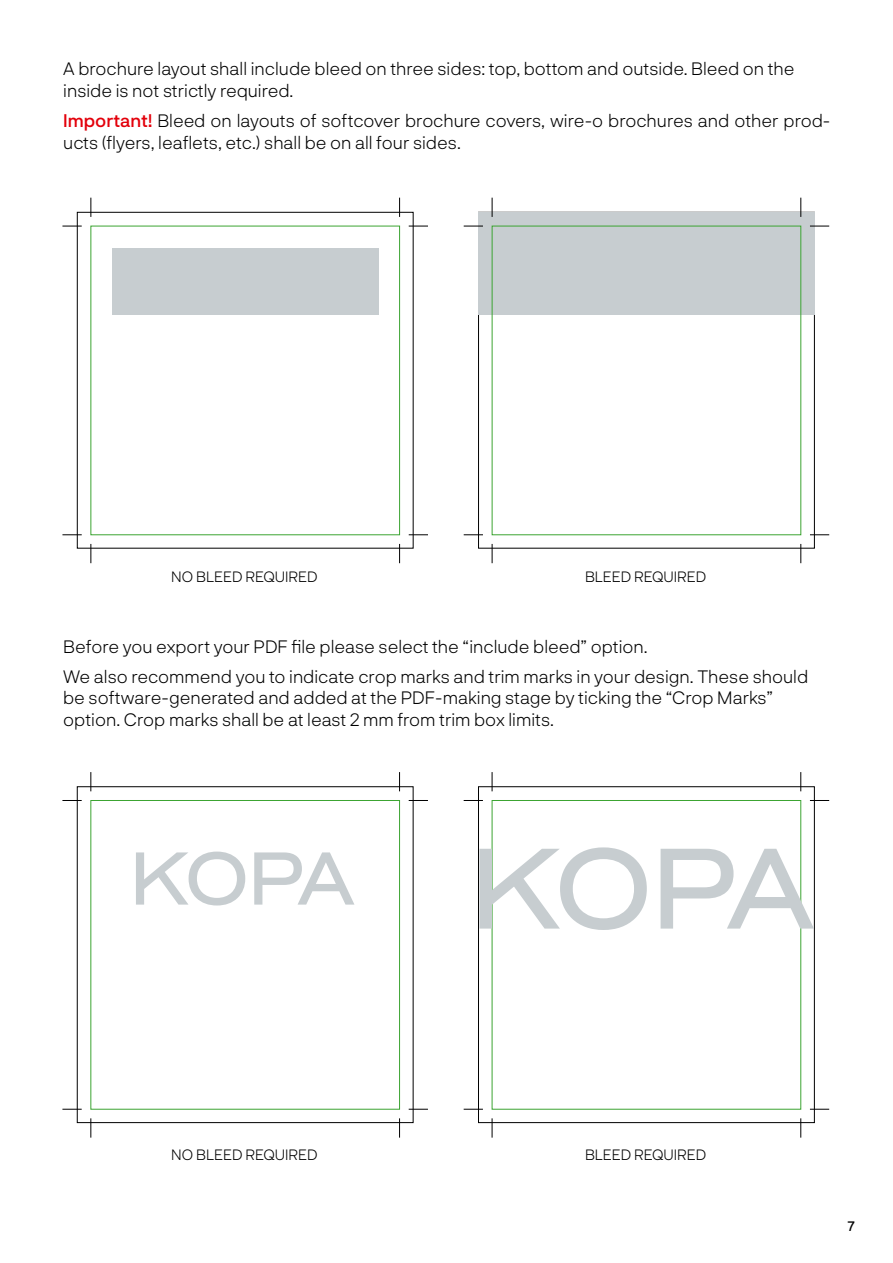
<style>
.page{position:relative;width:893px;height:1263px;background:#fff}
.page>*{position:absolute;margin:0;border:0;box-sizing:border-box;transform-origin:0 0}
.t1{font:300 18px/21.6px "Neurial Grotesk";color:#000}
.t2{font:300 15px "Neurial Grotesk";color:#000}
.t3{font:500 13.5px "Neurial Grotesk";color:#000}
.s1{font-weight:500;color:#e3000b}
</style>
<div class="page">
<div style="left:77px;top:786px;width:336px;height:337px;border:1px solid #000"></div>
<div style="left:478px;top:786px;width:337px;height:337px;border:1px solid #000"></div>
<div style="left:91px;top:800px;width:309px;height:309px;border:1px solid #3ca432"></div>
<svg style="left:62px;top:800px;width:20px;height:1px"></svg>
<svg style="left:62px;top:1109px;width:20px;height:1px"></svg>
<svg style="left:409px;top:800px;width:19px;height:1px"></svg>
<svg style="left:409px;top:1109px;width:19px;height:1px"></svg>
<svg style="left:91px;top:1118px;width:1px;height:19px"></svg>
<svg style="left:399px;top:1118px;width:1px;height:19px"></svg>
<svg style="left:91px;top:772px;width:1px;height:19px"></svg>
<svg style="left:399px;top:772px;width:1px;height:19px"></svg>
<svg style="left:464px;top:800px;width:19px;height:1px"></svg>
<svg style="left:464px;top:1109px;width:19px;height:1px"></svg>
<svg style="left:810px;top:800px;width:19px;height:1px"></svg>
<svg style="left:810px;top:1109px;width:19px;height:1px"></svg>
<svg style="left:492px;top:1118px;width:1px;height:19px"></svg>
<svg style="left:800px;top:1118px;width:1px;height:19px"></svg>
<svg style="left:492px;top:772px;width:1px;height:19px"></svg>
<svg style="left:800px;top:772px;width:1px;height:19px"></svg>
<svg style="left:136px;top:851px;width:109px;height:54px"></svg>
<svg style="left:254px;top:852px;width:100px;height:52px"></svg>
<svg style="left:479px;top:847px;width:168px;height:83px"></svg>
<svg style="left:661px;top:849px;width:153px;height:79px"></svg>
<div style="left:478px;top:212px;width:337px;height:102px;background:#c7cdd0"></div>
<div style="left:77px;top:212px;width:336px;height:336px;border:1px solid #000"></div>
<div style="left:91px;top:226px;width:309px;height:309px;border:1px solid #3ca432"></div>
<svg style="left:62px;top:226px;width:20px;height:1px"></svg>
<svg style="left:62px;top:534px;width:20px;height:1px"></svg>
<svg style="left:409px;top:226px;width:19px;height:1px"></svg>
<svg style="left:409px;top:534px;width:19px;height:1px"></svg>
<svg style="left:91px;top:544px;width:1px;height:19px"></svg>
<svg style="left:399px;top:544px;width:1px;height:19px"></svg>
<svg style="left:91px;top:198px;width:1px;height:19px"></svg>
<svg style="left:399px;top:198px;width:1px;height:19px"></svg>
<svg style="left:492px;top:544px;width:1px;height:19px"></svg>
<svg style="left:801px;top:544px;width:1px;height:19px"></svg>
<svg style="left:492px;top:198px;width:1px;height:19px"></svg>
<svg style="left:801px;top:198px;width:1px;height:19px"></svg>
<svg style="left:464px;top:226px;width:19px;height:1px"></svg>
<svg style="left:464px;top:534px;width:19px;height:1px"></svg>
<svg style="left:810px;top:226px;width:19px;height:1px"></svg>
<svg style="left:810px;top:534px;width:19px;height:1px"></svg>
<div style="left:492px;top:226px;width:309px;height:309px;border:1px solid #3ca432"></div>
<div style="left:112px;top:248px;width:266px;height:66px;background:#c7cdd0"></div>
<p class="t1" style="left:63px;top:57px;width:733px">A brochure layout shall include bleed on three sides: top, bottom and outside. Bleed on the inside is not strictly required.</p>
<p class="t1" style="left:63px;top:109px;width:768px"><span class="s1">Important!</span> Bleed on layouts of softcover brochure covers, wire-o brochures and other prod&shy;ucts (flyers, leaflets, etc.) shall be on all four sides.</p>
<p class="t2" style="left:171px;top:566px;width:148px">NO BLEED REQUIRED</p>
<p class="t2" style="left:585px;top:566px;width:123px">BLEED REQUIRED</p>
<p class="t1" style="left:63px;top:630px;width:746px;line-height:30.2px">Before you export your PDF file please select the “include bleed” option.<br>We also recommend you to indicate crop marks and trim marks in your design. These should</p>
<p class="t1" style="left:63px;top:686px;width:711px">be software-generated and added at the PDF-making stage by ticking the “Crop Marks” option. Crop marks shall be at least 2 mm from trim box limits.</p>
<p class="t2" style="left:171px;top:1145px;width:148px">NO BLEED REQUIRED</p>
<p class="t2" style="left:585px;top:1145px;width:123px">BLEED REQUIRED</p>
<p class="t3" style="left:848px;top:1216px;width:8px">7</p>
</div>
